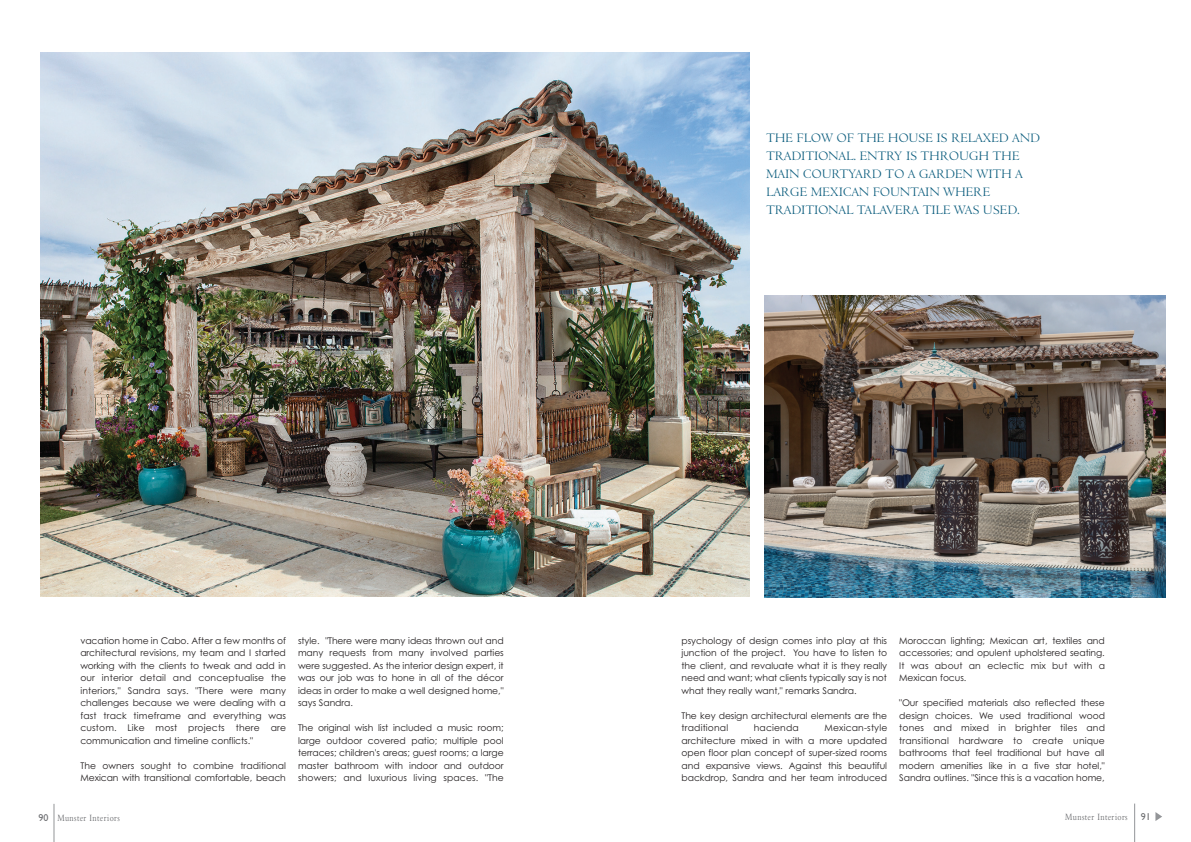
<style>
.page{position:relative;width:1191px;height:842px;background:#fff}
.page>*{position:absolute;margin:0;border:0;box-sizing:border-box;transform-origin:0 0}
.t1{font:14px/18px "Venetian 301 BT";letter-spacing:-.025em;color:#0a5c7d}
.t2{font:10px "Bembo";letter-spacing:.05em;color:#6c6d70;scale:.8 1}
.t3{font:10px "Gill Sans";color:#6c6d70}
.t4{font:9.2px/12.5px "Century Gothic";letter-spacing:-.005em;color:#231f20;text-align:justify}
.t5{font:9.2px "Century Gothic";letter-spacing:.015em;color:#231f20}
.s1{font-family:"Gill Sans"}
</style>
<div class="page">
<hr style="left:1134px;top:803px;width:1px;height:39px;background:#939598">
<hr style="left:54px;top:804px;width:1px;height:38px;background:#939598">
<svg style="left:1155px;top:812px;width:7px;height:9px"></svg>
<img style="left:41px;top:53px;width:708px;height:544px">
<img style="left:764px;top:296px;width:401px;height:301px">
<p class="t4" style="left:80px;top:635px;width:207px">vacation home in Cabo. After a few months of architectural revisions, my team and I started working with the clients to tweak and add in our interior detail and conceptualise the interiors," Sandra says. "There were many challenges because we were dealing with a fast track timeframe and everything was custom. Like most projects there are communication and timeline conflicts."</p>
<p class="t4" style="left:80px;top:760px;width:207px">The owners sought to combine traditional<br>Mexican with transitional comfortable, beach</p>
<p class="t4" style="left:298px;top:635px;width:207px">style. "There were many ideas thrown out and many requests from many involved parties were suggested. As the interior design expert, it was our job was to hone in all of the décor ideas in order to make a well designed home," says Sandra.</p>
<p class="t4" style="left:298px;top:722px;width:207px">The original wish list included a music room; large outdoor covered patio; multiple pool terraces; children's areas; guest rooms; a large master bathroom with indoor and outdoor showers; and luxurious living spaces. "The</p>
<h1 class="t1" style="left:766px;top:130px;width:276px">THE FLOW OF THE HOUSE IS RELAXED AND TRADITIONAL. ENTRY IS THROUGH THE MAIN COURTYARD TO A GARDEN WITH A LARGE MEXICAN FOUNTAIN WHERE TRADITIONAL TALAVERA TILE WAS USED.</h1>
<p class="t4" style="left:681px;top:635px;width:207px">psychology of design comes into play at this junction of the project. You have to listen to the client, and revaluate what it is they really need and want; what clients typically say is not what they really want," remarks Sandra.</p>
<p class="t4" style="left:681px;top:710px;width:207px">The key design architectural elements are the traditional</p>
<p class="t4" style="left:681px;top:722px;width:207px;text-indent:143px">Mexican-style architecture mixed in with a more updated open floor plan concept of super-sized rooms and expansive views. Against this beautiful backdrop, Sandra and her team introduced</p>
<p class="t5" style="left:754px;top:724px;width:46px">hacienda</p>
<p class="t4" style="left:899px;top:635px;width:207px">Moroccan lighting; Mexican art, textiles and accessories; and opulent upholstered seating.<br>It was about an eclectic mix but with a Mexican focus.</p>
<p class="t4" style="left:899px;top:697px;width:207px">"Our specified materials also reflected these design choices. We used traditional wood tones and mixed in brighter tiles and transitional hardware to create unique bathrooms that feel traditional but have all modern amenities like in a five star hotel," Sandra outlines. "Since this is a vacation home,</p>
<p class="t2" style="left:39px;top:812px;width:103px"><span class="s1">90</span> Munster Interiors</p>
<p class="t2" style="left:1065px;top:810px;width:80px">Munster Interiors</p>
<p class="t3" style="left:1140px;top:813px;width:11px">91</p>
</div>
